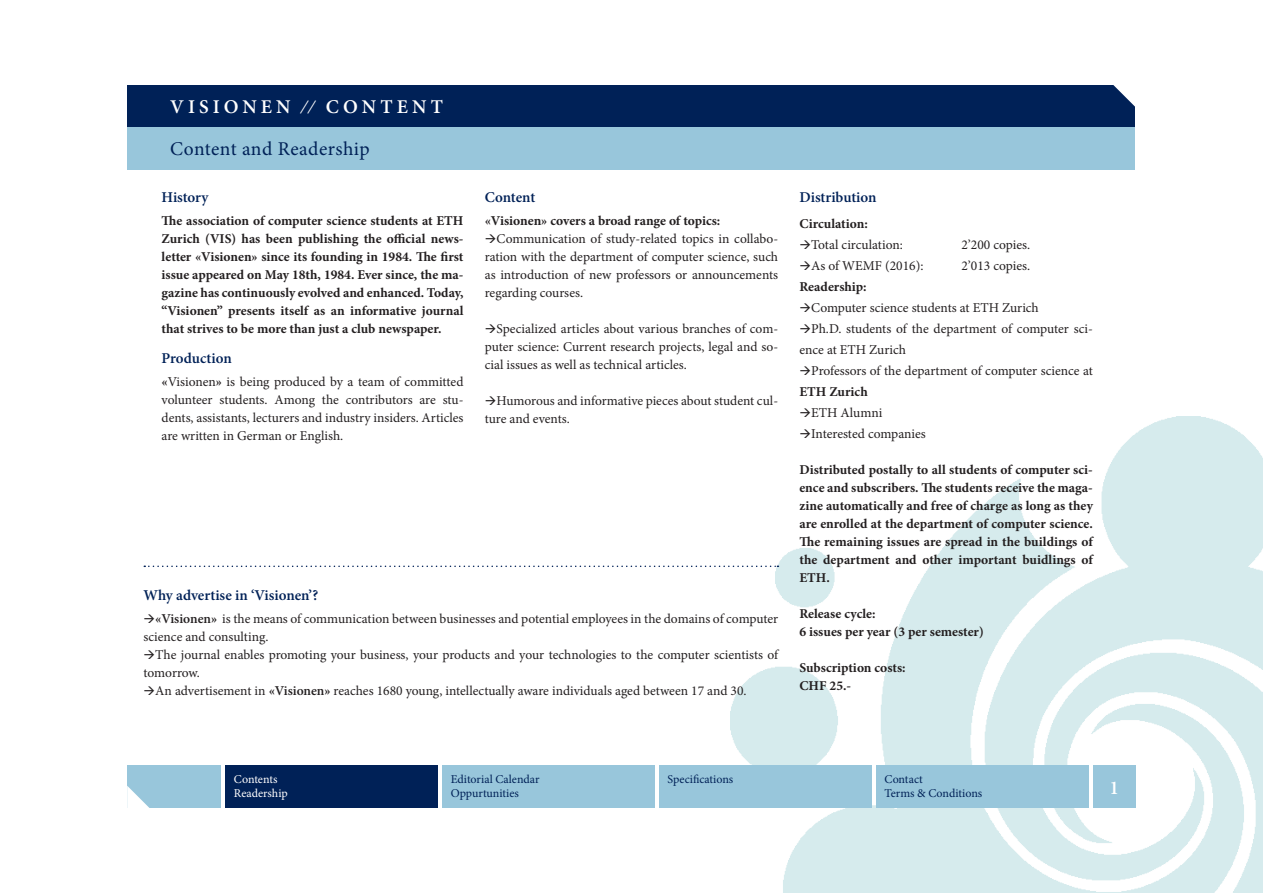
<style>
.page{position:relative;width:1263px;height:893px;background:#fff}
.page>*{position:absolute;margin:0;border:0;box-sizing:border-box;transform-origin:0 0}
.Titel_2{font:19.5px "Minion Pro";letter-spacing:.02em;color:#002157}
.Titel_1{font:600 19.5px "Minion Pro";letter-spacing:.21em;color:#fff}
.Zwischentitel{font:600 15px "Minion Pro";letter-spacing:-.005em;color:#002157}
.Beschreibung{font:13.5px/18px "Minion Pro";color:#231f20}
.Beschreibung-2{font:700 13.5px/18px "Minion Pro";color:#231f20;text-align:justify}
.t1{font:12px/14.4px "Minion Pro";color:#002157}
.t2{font:12px "Minion Pro";color:#fff}
.s1{font-weight:700}
.s2{font-weight:600}
</style>
<div class="page">
<img style="left:730px;top:417px;width:533px;height:476px">
<div style="left:128px;top:85px;width:1007px;height:43px;background:#002157"></div>
<div style="left:128px;top:128px;width:1007px;height:42px;background:#98c6db"></div>
<div style="left:128px;top:765px;width:93px;height:43px;background:#98c6db"></div>
<svg style="left:127px;top:786px;width:23px;height:22px"></svg>
<div style="left:1093px;top:765px;width:42px;height:43px;background:#98c6db"></div>
<svg style="left:1113px;top:85px;width:22px;height:22px"></svg>
<div style="left:442px;top:765px;width:213px;height:43px;background:#98c6db"></div>
<div style="left:659px;top:765px;width:213px;height:43px;background:#98c6db"></div>
<div style="left:876px;top:765px;width:213px;height:43px;background:#98c6db"></div>
<div style="left:225px;top:765px;width:213px;height:43px;background:#002157"></div>
<svg style="left:144px;top:566px;width:634px;height:1px"></svg>
<p class="Titel_1" style="left:170px;top:93px;width:274px">VISIONEN ∕∕ CONTENT</p>
<p class="Titel_2" style="left:170px;top:135px;width:201px">Content and Readership</p>
<p class="Zwischentitel" style="left:162px;top:187px;width:48px">History</p>
<p class="Beschreibung-2" style="left:162px;top:211px;width:303px">The association of computer science students at ETH Zurich (VIS) has been publishing the official news&shy;letter «Visionen» since its founding in 1984. The first issue appeared on May 18th, 1984. Ever since, the ma&shy;gazine has continuously evolved and enhanced. Today, “Visionen” presents itself as an informative journal that strives to be more than just a club newspaper.</p>
<p class="Zwischentitel" style="left:162px;top:348px;width:72px">Production</p>
<p class="Beschreibung" style="left:162px;top:372px;width:303px;text-align:justify"><span class="s1">«</span>Visionen<span class="s1">»</span> is being produced by a team of committed volunteer students. Among the contributors are stu&shy;dents, assistants, lecturers and industry insiders. Articles are written in German or English.</p>
<p class="Zwischentitel" style="left:485px;top:187px;width:52px">Content</p>
<p class="Beschreibung-2" style="left:485px;top:211px;width:237px">«Visionen» covers a broad range of topics:</p>
<p class="Beschreibung" style="left:485px;top:229px;width:295px;text-align:justify">→Communication of study-related topics in collabo&shy;ration with the department of computer science, such as introduction of new professors or announcements regarding courses.</p>
<p class="Beschreibung" style="left:485px;top:319px;width:295px;text-align:justify">→Specialized articles about various branches of com&shy;puter science: Current research projects, legal and so&shy;cial issues as well as technical articles.</p>
<p class="Beschreibung" style="left:485px;top:391px;width:295px">→Humorous and informative pieces about student cul&shy;ture and events.</p>
<p class="Zwischentitel" style="left:144px;top:585px;width:176px">Why advertise in ‘Visionen’?</p>
<p class="Beschreibung" style="left:144px;top:609px;width:636px">→<span class="s1">«</span><span class="s2">Visionen</span><span class="s1">»</span> is the means of communication between businesses and potential employees in the domains of computer science and consulting.</p>
<p class="Beschreibung" style="left:144px;top:645px;width:636px">→The journal enables promoting your business, your products and your technologies to the computer scientists of tomorrow.</p>
<p class="Beschreibung" style="left:144px;top:681px;width:605px">→An advertisement in <span class="s1">«</span><span class="s2">Visionen</span><span class="s1">»</span> reaches 1680 young, intellectually aware individuals aged between 17 and 30.</p>
<p class="Zwischentitel" style="left:799px;top:187px;width:79px">Distribution</p>
<p class="Beschreibung-2" style="left:799px;top:214px;width:70px">Circulation:</p>
<p class="Beschreibung" style="left:799px;top:235px;width:105px">→Total circulation:</p>
<p class="Beschreibung" style="left:961px;top:235px;width:70px">2’200 copies.</p>
<p class="Beschreibung" style="left:799px;top:256px;width:126px">→As of WEMF (2016):</p>
<p class="Beschreibung" style="left:961px;top:256px;width:70px">2’013 copies.</p>
<p class="Beschreibung-2" style="left:799px;top:277px;width:69px">Readership:</p>
<p class="Beschreibung" style="left:799px;top:298px;width:241px">→Computer science students at ETH Zurich</p>
<p class="Beschreibung" style="left:799px;top:318px;width:295px;line-height:21px">→Ph.D. students of the department of computer sci&shy;ence at ETH Zurich</p>
<p class="Beschreibung" style="left:799px;top:360px;width:295px;line-height:21px">→Professors of the department of computer science at<br><span class="s1">ETH Zurich</span></p>
<p class="Beschreibung" style="left:799px;top:403px;width:84px">→ETH Alumni</p>
<p class="Beschreibung" style="left:799px;top:424px;width:128px">→Interested companies</p>
<p class="Beschreibung-2" style="left:799px;top:460px;width:295px">Distributed postally to all students of computer sci&shy;ence and subscribers. The students receive the maga&shy;zine automatically and free of charge as long as they are enrolled at the department of computer science.<br>The remaining issues are spread in the buildings of the department and other important buidlings of ETH.</p>
<p class="Beschreibung-2" style="left:799px;top:604px;width:78px">Release cycle:</p>
<p class="Beschreibung-2" style="left:799px;top:622px;width:186px">6 issues per year (3 per semester)</p>
<p class="Beschreibung-2" style="left:799px;top:658px;width:108px">Subscription costs:</p>
<p class="Beschreibung-2" style="left:799px;top:676px;width:53px">CHF 25.-</p>
<p class="t2" style="left:234px;top:771px;width:45px">Contents</p>
<p class="t2" style="left:234px;top:785px;width:55px">Readership</p>
<p class="t1" style="left:451px;top:772px;width:90px">Editorial Calendar<br>Oppurtunities</p>
<p class="t1" style="left:668px;top:772px;width:67px">Specifications</p>
<p class="t1" style="left:884px;top:772px;width:99px">Contact<br>Terms &amp; Conditions</p>
<p class="Titel_1" style="left:1109px;top:774px;width:11px">1</p>
</div>
